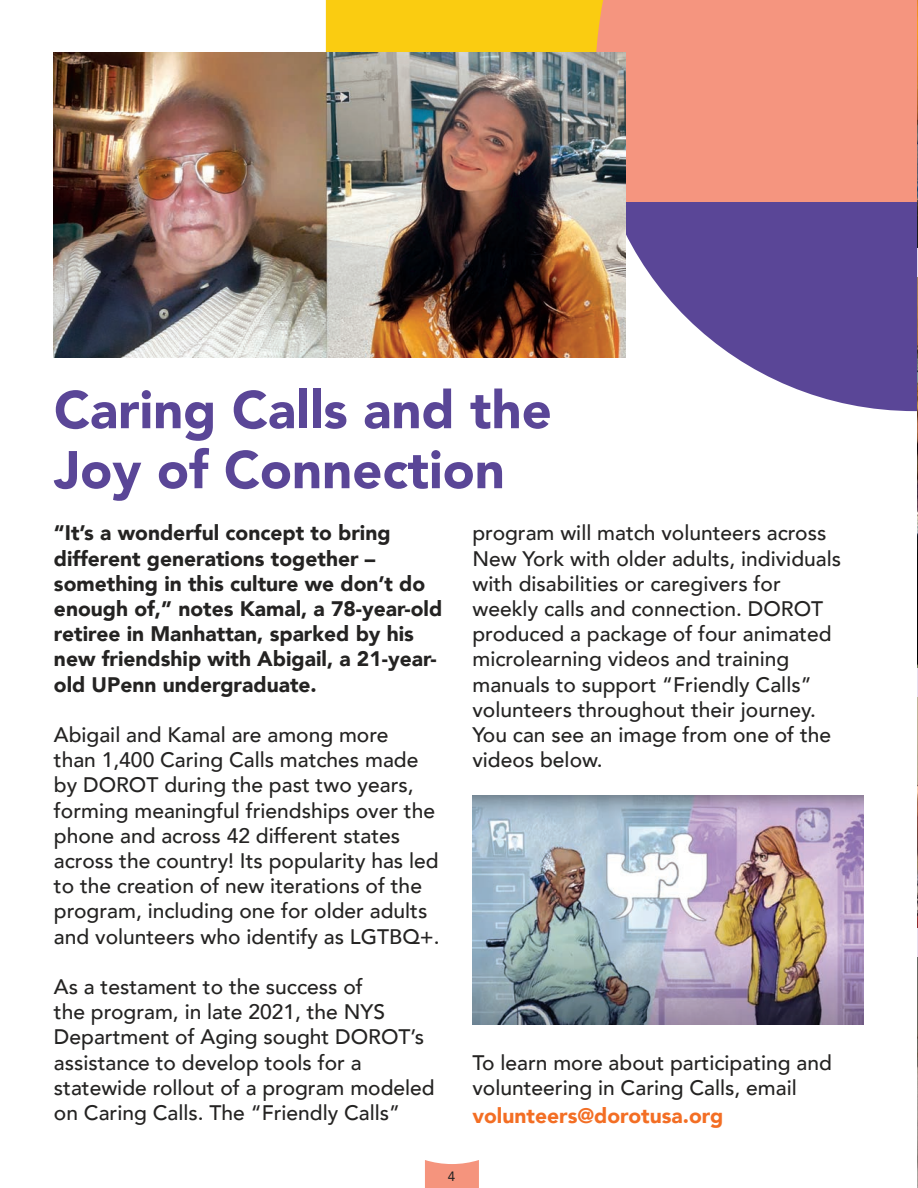
<style>
.page{position:relative;width:918px;height:1188px;background:#fff}
.page>*{position:absolute;margin:0;border:0;box-sizing:border-box;transform-origin:0 0}
.t1{font:900 52.5px/60px "Avenir";color:#5a4697}
.t2{font:500 21px/25.2px "Avenir";color:#242322}
.t3{font:900 21px/25.2px "Avenir";color:#242322}
.t4{font:900 21px "Avenir";color:#f36e24}
.t5{font:13.5px "Avenir";color:#242322}
</style>
<div class="page">
<img style="left:472px;top:795px;width:392px;height:229px">
<svg style="left:625px;top:201px;width:292px;height:210px;fill:#5a4697"></svg>
<div style="left:522px;top:0;width:396px;height:201px;background:#f5957f"></div>
<div style="left:326px;top:0;width:277px;height:52px;background:#facc11"></div>
<hr style="left:917px;top:0;width:1px;height:1188px;background:#e6d9ea">
<img style="left:917px;top:958px;width:1px;height:230px">
<img style="left:917px;top:278px;width:1px;height:390px">
<svg style="left:425px;top:1160px;width:54px;height:28px;background:#f59e89"></svg>
<img style="left:54px;top:52px;width:571px;height:306px">
<img style="left:917px;top:0;width:1px;height:248px">
<img style="left:917px;top:698px;width:1px;height:230px">
<p class="t1" style="left:54px;top:379px;width:499px">Caring Calls and the<br>Joy of Connection</p>
<p class="t3" style="left:54px;top:520px;width:390px">“It’s a wonderful concept to bring different generations together – something in this culture we don’t do enough of,” notes Kamal, a 78-year-old retiree in Manhattan, sparked by his new friendship with Abigail, a 21-year&shy;old UPenn undergraduate.</p>
<p class="t2" style="left:54px;top:721px;width:387px">Abigail and Kamal are among more<br>than 1,400 Caring Calls matches made by DOROT during the past two years, forming meaningful friendships over the phone and across 42 different states across the country! Its popularity has led to the creation of new iterations of the program, including one for older adults and volunteers who identify as LGTBQ+.</p>
<p class="t2" style="left:54px;top:973px;width:382px">As a testament to the success of<br>the program, in late 2021, the NYS Department of Aging sought DOROT’s assistance to develop tools for a statewide rollout of a program modeled on Caring Calls. The “Friendly Calls”</p>
<p class="t5" style="left:448px;top:1166px;width:9px">4</p>
<p class="t2" style="left:472px;top:519px;width:370px">program will match volunteers across New York with older adults, individuals with disabilities or caregivers for weekly calls and connection. DOROT produced a package of four animated microlearning videos and training manuals to support “Friendly Calls” volunteers throughout their journey.<br>You can see an image from one of the videos below.</p>
<p class="t2" style="left:472px;top:1049px;width:361px">To learn more about participating and volunteering in Caring Calls, email</p>
<p class="t4" style="left:472px;top:1098px;width:252px">volunteers@dorotusa.org</p>
</div>
